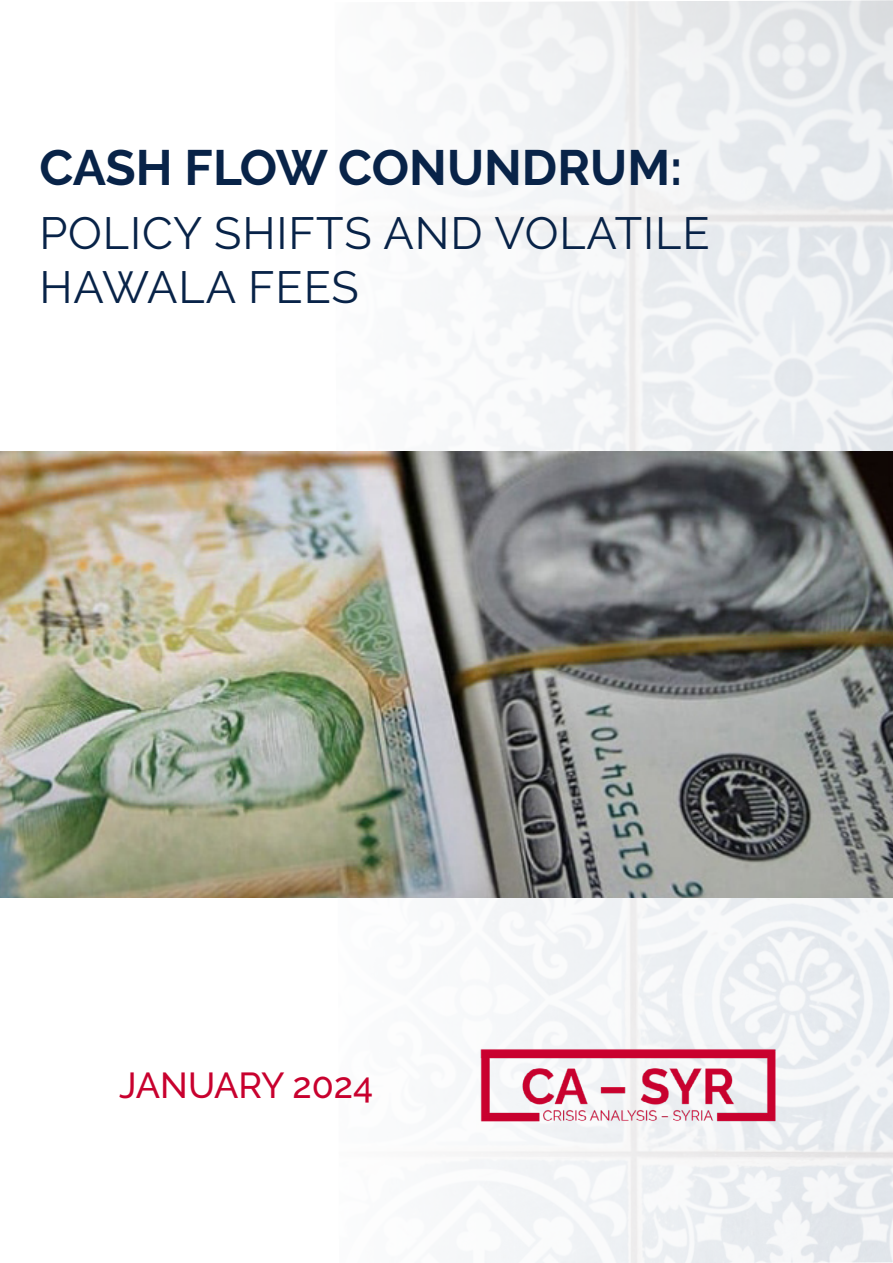
<style>
.page{position:relative;width:893px;height:1263px;background:#fff}
.page>*{position:absolute;margin:0;border:0;box-sizing:border-box;transform-origin:0 0}
.t1{font:700 49.5px "Raleway";color:#082348}
.t2{font:45px/54px "Raleway";letter-spacing:.02em;color:#082348}
.t3{font:500 36px "Raleway";color:#c8012e}
</style>
<div class="page">
<div style="left:333px;top:1px;width:560px;height:1262px;background:linear-gradient(to right,#fcfcfd,#e8ebef)"></div>
<img style="left:467px;top:1035px;width:320px;height:100px">
<img style="left:0;top:451px;width:893px;height:447px">
<p class="t1" style="left:39px;top:140px;width:645px">CASH FLOW CONUNDRUM:</p>
<p class="t2" style="left:39px;top:206px;width:672px">POLICY SHIFTS AND VOLATILE<br>HAWALA FEES</p>
<p class="t3" style="left:119px;top:1064px;width:256px">JANUARY 2024</p>
</div>
